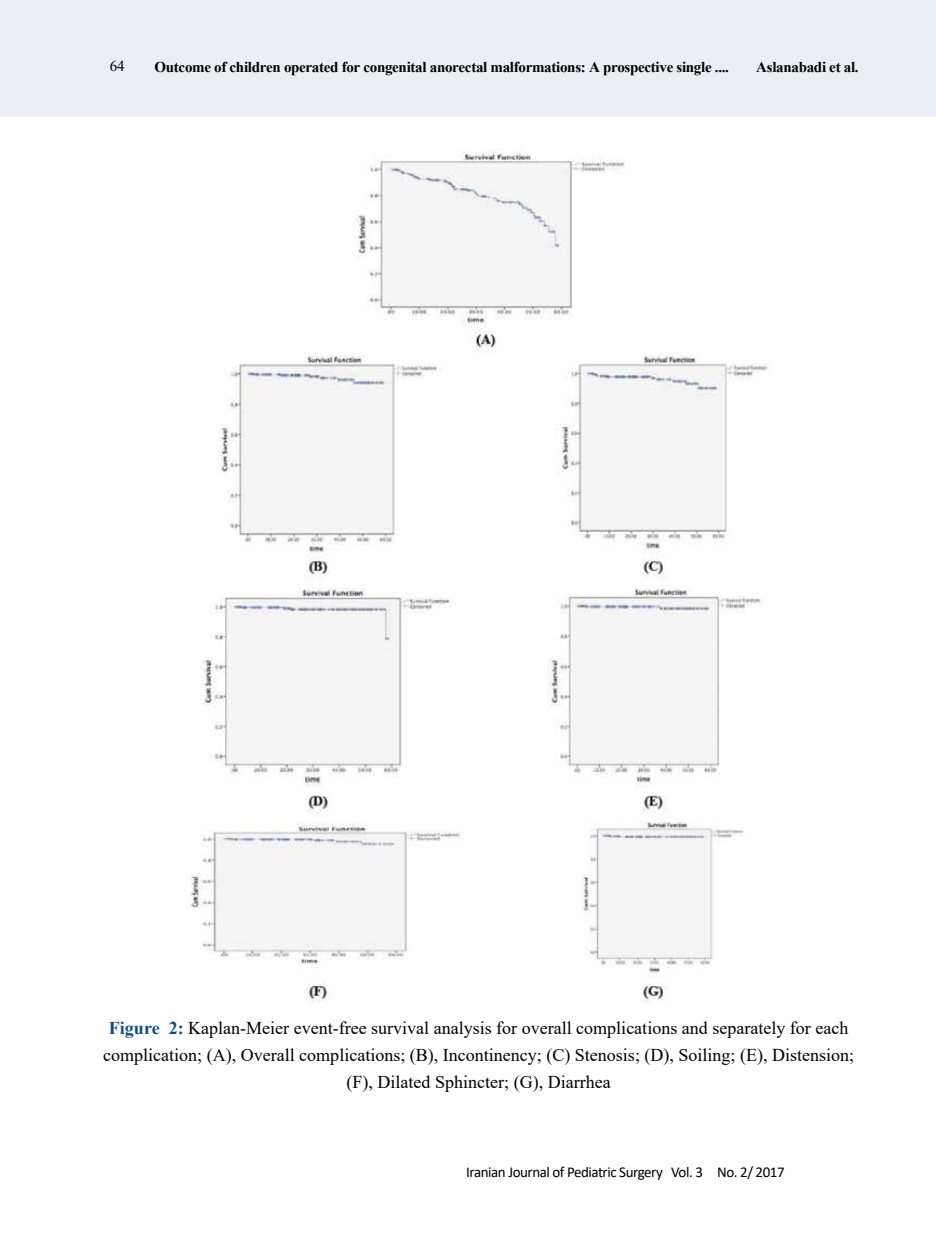
<style>
.page{position:relative;width:936px;height:1234px;background:#fff}
.page>*{position:absolute;margin:0;border:0;box-sizing:border-box;transform-origin:0 0}
.t1{font:18px/27px "Times New Roman";color:#000;text-align:center}
.t2{font:700 15px "Times New Roman";letter-spacing:-.02em;color:#000}
.t3{font:15px "Calibri";letter-spacing:-.03em;color:#000}
.t4{font:15px "Times New Roman";color:#000}
.s1{font-weight:700;color:#0b4d8b}
</style>
<div class="page">
<div style="left:0;top:0;width:935px;height:117px;background:#edeef4"></div>
<img style="left:190px;top:151px;width:578px;height:851px">
<p class="t4" style="left:110px;top:55px;width:16px">64</p>
<p class="t2" style="left:154px;top:56px;width:576px">Outcome of children operated for congenital anorectal malformations: A prospective single ....</p>
<p class="t2" style="left:756px;top:56px;width:104px">Aslanabadi et al.</p>
<p class="t1" style="left:103px;top:1013px;width:752px"><span class="s1">Figure 2:</span> Kaplan-Meier event-free survival analysis for overall complications and separately for each complication; (A), Overall complications; (B), Incontinency; (C) Stenosis; (D), Soiling; (E), Distension; (F), Dilated Sphincter; (G), Diarrhea</p>
<p class="t3" style="left:466px;top:1161px;width:320px">Iranian Journal of Pediatric Surgery Vol. 3 No. 2/ 2017</p>
</div>
